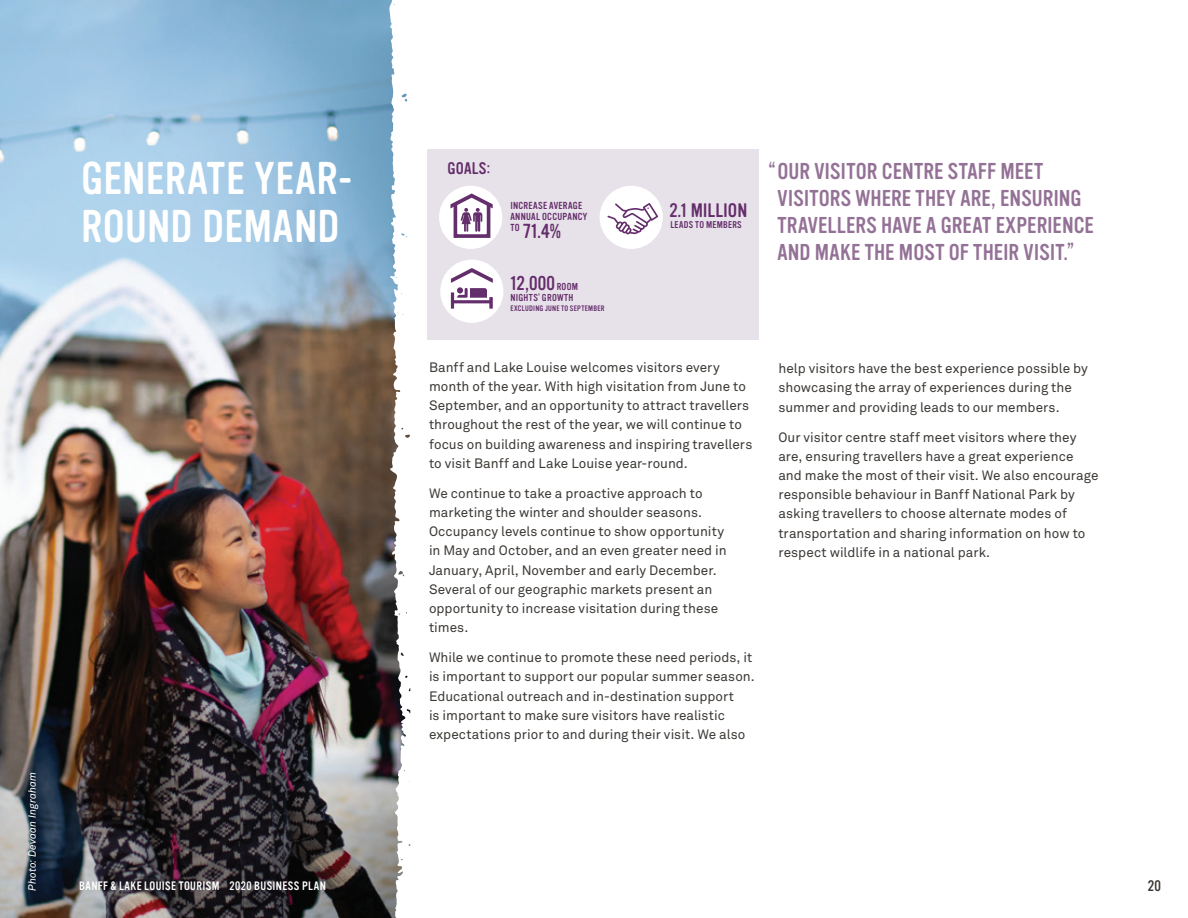
<style>
.page{position:relative;width:1188px;height:918px;background:#fff}
.page>*{position:absolute;margin:0;border:0;box-sizing:border-box;transform-origin:0 0}
.t1{font:45px/48px "Vinyl OT";letter-spacing:.01em;color:#fff}
.t2{font:22.5px/27px "Vinyl OT";letter-spacing:.005em;color:#947196}
.t3{font:19.95px "Vinyl OT";color:#642d6b}
.t4{font:19.65px "Vinyl OT";color:#642d6b}
.t5{font:19.2px "Vinyl OT";letter-spacing:-.005em;color:#642d6b}
.t6{font:16.5px "Vinyl OT";letter-spacing:.015em;color:#642d6b}
.t7{font:15px "Vinyl OT";color:#3c3935}
.t8{font:13.5px/19.2px "Akkurat";color:#3c3935}
.t9{font:12px "Vinyl OT";letter-spacing:.035em;color:#fff}
.t10{font:italic 10.5px "Akkurat";letter-spacing:.01em;color:#fff}
.t11{font:10.05px/11.2px "Vinyl OT";letter-spacing:.025em;color:#642d6b}
.t12{font:9.9px "Vinyl OT";letter-spacing:.03em;color:#642d6b}
.t13{font:9.6px "Vinyl OT";letter-spacing:.035em;color:#642d6b}
.t14{font:7.8px "Vinyl OT";letter-spacing:.03em;color:#642d6b}
</style>
<div class="page">
<img style="left:0;top:0;width:389px;height:918px">
<svg style="left:389px;top:0;width:370px;height:918px"></svg>
<div style="left:428px;top:149px;width:331px;height:190px;background:#e7e1e9"></div>
<div style="left:440px;top:260px;width:63px;height:63px;background:#fff;border-radius:50%"></div>
<div style="left:439px;top:186px;width:63px;height:63px;background:#fff;border-radius:50%"></div>
<div style="left:600px;top:186px;width:63px;height:63px;background:#fff;border-radius:50%"></div>
<svg style="left:607px;top:203px;width:51px;height:32px"></svg>
<svg style="left:451px;top:268px;width:42px;height:41px"></svg>
<svg style="left:451px;top:193px;width:42px;height:39px"></svg>
<div style="left:454px;top:203px;width:36px;height:35px;border:4px solid #642d6b"></div>
<p class="t10" style="left:26px;top:891px;width:121px;rotate:-90deg">Photo: Devaan Ingraham</p>
<h1 class="t1" style="left:81px;top:155px;width:274px">GENERATE YEAR-<br>ROUND DEMAND</h1>
<p class="t6" style="left:448px;top:159px;width:44px">GOALS:</p>
<p class="t11" style="left:510px;top:200px;width:78px">INCREASE AVERAGE<br>ANNUAL OCCUPANCY</p>
<h3 class="t3" style="left:510px;top:220px;width:52px"><sup>TO</sup> 71.4%</h3>
<h3 class="t4" style="left:511px;top:272px;width:46px">12,000</h3>
<p class="t12" style="left:511px;top:292px;width:64px">NIGHTS’ GROWTH</p>
<p class="t12" style="left:557px;top:281px;width:23px">ROOM</p>
<p class="t14" style="left:511px;top:304px;width:96px">EXCLUDING JUNE TO SEPTEMBER</p>
<h3 class="t5" style="left:669px;top:200px;width:79px">2.1 MILLION</h3>
<p class="t13" style="left:670px;top:219px;width:73px">LEADS TO MEMBERS</p>
<h2 class="t2" style="left:777px;top:158px;width:318px;text-indent:-9px">“OUR VISITOR CENTRE STAFF MEET VISITORS WHERE THEY ARE, ENSURING TRAVELLERS HAVE A GREAT EXPERIENCE AND MAKE THE MOST OF THEIR VISIT.”</h2>
<p class="t8" style="left:429px;top:358px;width:325px">Banff and Lake Louise welcomes visitors every month of the year. With high visitation from June to September, and an opportunity to attract travellers throughout the rest of the year, we will continue to focus on building awareness and inspiring travellers to visit Banff and Lake Louise year-round.</p>
<p class="t8" style="left:429px;top:484px;width:299px">We continue to take a proactive approach to marketing the winter and shoulder seasons.<br>Occupancy levels continue to show opportunity in May and October, and an even greater need in January, April, November and early December.<br>Several of our geographic markets present an opportunity to increase visitation during these times.</p>
<p class="t8" style="left:429px;top:648px;width:327px">While we continue to promote these need periods, it is important to support our popular summer season.<br>Educational outreach and in-destination support<br>is important to make sure visitors have realistic expectations prior to and during their visit. We also</p>
<p class="t8" style="left:778px;top:359px;width:311px">help visitors have the best experience possible by showcasing the array of experiences during the summer and providing leads to our members.</p>
<p class="t8" style="left:778px;top:428px;width:322px">Our visitor centre staff meet visitors where they are, ensuring travellers have a great experience and make the most of their visit. We also encourage responsible behaviour in Banff National Park by asking travellers to choose alternate modes of transportation and sharing information on how to respect wildlife in a national park.</p>
<p class="t9" style="left:79px;top:879px;width:248px">BANFF &amp; LAKE LOUISE TOURISM 2020 BUSINESS PLAN</p>
<p class="t7" style="left:1148px;top:878px;width:15px">20</p>
</div>
